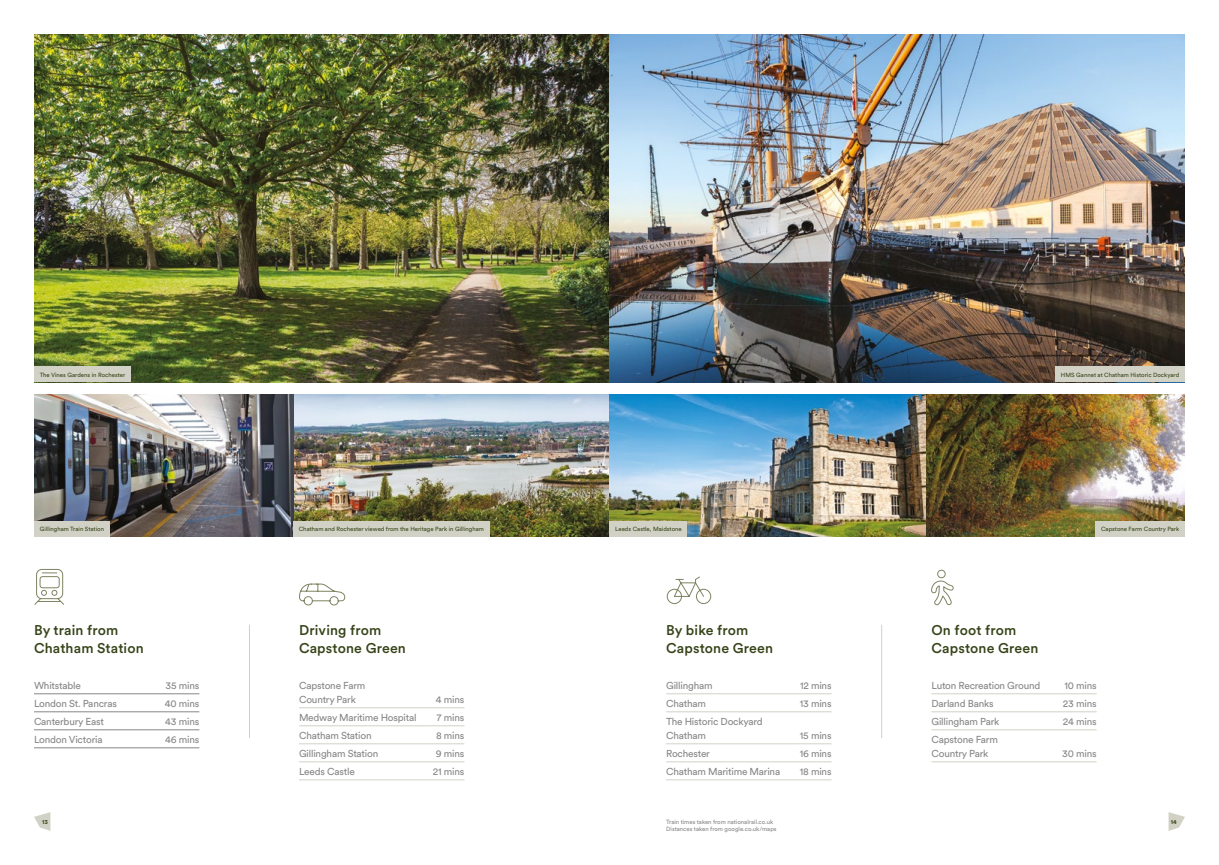
<style>
.page{position:relative;width:1219px;height:865px;background:#fff}
.page>*{position:absolute;margin:0;border:0;box-sizing:border-box;transform-origin:0 0}
.t1{font:500 14px/18px "Circular XX";letter-spacing:.01em;color:#374419}
.t2{font:10px/14px "Circular XX";letter-spacing:-.02em;color:#878787}
.t3{font:6px "Circular XX";color:#374419}
.t4{font:6px/7.2px "Circular XX";color:#878787}
.t5{font:700 6px "Circular XX";color:#374419}
</style>
<div class="page">
<img style="left:34px;top:34px;width:1151px;height:348px">
<hr style="left:34px;top:693px;width:165px;height:1px;background:#878787">
<hr style="left:34px;top:711px;width:165px;height:1px;background:#878787">
<hr style="left:34px;top:729px;width:165px;height:1px;background:#878787">
<hr style="left:34px;top:747px;width:165px;height:1px;background:#878787">
<hr style="left:299px;top:707px;width:165px;height:1px;background:#d1d2c5">
<hr style="left:299px;top:725px;width:165px;height:1px;background:#d1d2c5">
<hr style="left:299px;top:743px;width:165px;height:1px;background:#d1d2c5">
<hr style="left:299px;top:761px;width:165px;height:1px;background:#d1d2c5">
<hr style="left:299px;top:779px;width:165px;height:1px;background:#d1d2c5">
<hr style="left:931px;top:693px;width:166px;height:1px;background:#d1d2c5">
<hr style="left:931px;top:711px;width:166px;height:1px;background:#d1d2c5">
<hr style="left:931px;top:729px;width:166px;height:1px;background:#d1d2c5">
<hr style="left:931px;top:761px;width:166px;height:1px;background:#d1d2c5">
<hr style="left:666px;top:693px;width:165px;height:1px;background:#d1d2c5">
<hr style="left:666px;top:711px;width:165px;height:1px;background:#d1d2c5">
<hr style="left:666px;top:743px;width:165px;height:1px;background:#d1d2c5">
<hr style="left:666px;top:761px;width:165px;height:1px;background:#d1d2c5">
<hr style="left:666px;top:779px;width:165px;height:1px;background:#d1d2c5">
<svg style="left:34px;top:569px;width:30px;height:36px"></svg>
<svg style="left:666px;top:576px;width:46px;height:28px"></svg>
<img style="left:34px;top:395px;width:1151px;height:142px">
<hr style="left:249px;top:624px;width:1px;height:114px;background:#d1d2c5">
<hr style="left:881px;top:624px;width:1px;height:114px;background:#d1d2c5">
<svg style="left:931px;top:569px;width:23px;height:37px"></svg>
<svg style="left:299px;top:583px;width:47px;height:23px"></svg>
<div style="left:34px;top:366px;width:97px;height:16px;background:#d1d2c5"></div>
<div style="left:293px;top:521px;width:197px;height:16px;background:#d1d2c5"></div>
<div style="left:34px;top:521px;width:76px;height:16px;background:#d1d2c5"></div>
<div style="left:609px;top:521px;width:78px;height:16px;background:#d1d2c5"></div>
<div style="left:1095px;top:521px;width:90px;height:16px;background:#d1d2c5"></div>
<div style="left:1055px;top:366px;width:130px;height:16px;background:#d1d2c5"></div>
<svg style="left:1168px;top:812px;width:17px;height:19px"></svg>
<svg style="left:34px;top:812px;width:16px;height:19px"></svg>
<p class="t3" style="left:40px;top:370px;width:87px">The Vines Gardens in Rochester</p>
<p class="t3" style="left:1061px;top:370px;width:120px">HMS Gannet at Chatham Historic Dockyard</p>
<p class="t3" style="left:40px;top:525px;width:66px">Gillingham Train Station</p>
<p class="t3" style="left:299px;top:525px;width:187px">Chatham and Rochester viewed from the Heritage Park in Gillingham</p>
<p class="t3" style="left:615px;top:525px;width:68px">Leeds Castle, Maidstone</p>
<p class="t3" style="left:1101px;top:525px;width:80px">Capstone Farm Country Park</p>
<h1 class="t1" style="left:34px;top:620px;width:111px">By train from<br>Chatham Station</h1>
<p class="t2" style="left:34px;top:678px;width:48px">Whitstable</p>
<p class="t2" style="left:166px;top:678px;width:35px">35 mins</p>
<p class="t2" style="left:34px;top:696px;width:84px">London St. Pancras</p>
<p class="t2" style="left:165px;top:696px;width:36px">40 mins</p>
<p class="t2" style="left:34px;top:714px;width:71px">Canterbury East</p>
<p class="t2" style="left:165px;top:714px;width:36px">43 mins</p>
<p class="t2" style="left:34px;top:732px;width:70px">London Victoria</p>
<p class="t2" style="left:165px;top:732px;width:36px">46 mins</p>
<h1 class="t1" style="left:299px;top:620px;width:108px">Driving from<br>Capstone Green</h1>
<p class="t2" style="left:299px;top:678px;width:68px">Capstone Farm<br>Country Park</p>
<p class="t2" style="left:436px;top:692px;width:30px">4 mins</p>
<p class="t2" style="left:299px;top:710px;width:119px">Medway Maritime Hospital</p>
<p class="t2" style="left:437px;top:710px;width:29px">7 mins</p>
<p class="t2" style="left:299px;top:728px;width:74px">Chatham Station</p>
<p class="t2" style="left:436px;top:728px;width:30px">8 mins</p>
<p class="t2" style="left:299px;top:746px;width:81px">Gillingham Station</p>
<p class="t2" style="left:436px;top:746px;width:30px">9 mins</p>
<p class="t2" style="left:299px;top:764px;width:57px">Leeds Castle</p>
<p class="t2" style="left:433px;top:764px;width:33px">21 mins</p>
<h1 class="t1" style="left:666px;top:620px;width:108px">By bike from<br>Capstone Green</h1>
<p class="t2" style="left:666px;top:678px;width:48px">Gillingham</p>
<p class="t2" style="left:800px;top:678px;width:33px">12 mins</p>
<p class="t2" style="left:666px;top:696px;width:41px">Chatham</p>
<p class="t2" style="left:800px;top:696px;width:33px">13 mins</p>
<p class="t2" style="left:666px;top:714px;width:98px">The Historic Dockyard<br>Chatham</p>
<p class="t2" style="left:800px;top:728px;width:33px">15 mins</p>
<p class="t2" style="left:666px;top:746px;width:45px">Rochester</p>
<p class="t2" style="left:800px;top:746px;width:33px">16 mins</p>
<p class="t2" style="left:666px;top:764px;width:116px">Chatham Maritime Marina</p>
<p class="t2" style="left:800px;top:764px;width:33px">18 mins</p>
<h1 class="t1" style="left:931px;top:620px;width:108px">On foot from<br>Capstone Green</h1>
<p class="t2" style="left:931px;top:678px;width:110px">Luton Recreation Ground</p>
<p class="t2" style="left:1064px;top:678px;width:34px">10 mins</p>
<p class="t2" style="left:931px;top:696px;width:64px">Darland Banks</p>
<p class="t2" style="left:1063px;top:696px;width:35px">23 mins</p>
<p class="t2" style="left:931px;top:714px;width:69px">Gillingham Park</p>
<p class="t2" style="left:1063px;top:714px;width:35px">24 mins</p>
<p class="t2" style="left:931px;top:732px;width:68px">Capstone Farm<br>Country Park</p>
<p class="t2" style="left:1062px;top:746px;width:36px">30 mins</p>
<p class="t4" style="left:666px;top:817px;width:112px">Train times taken from nationalrail.co.uk<br>Distances taken from google.co.uk/maps</p>
<p class="t5" style="left:42px;top:817px;width:7px">13</p>
<p class="t5" style="left:1171px;top:817px;width:7px">14</p>
</div>
